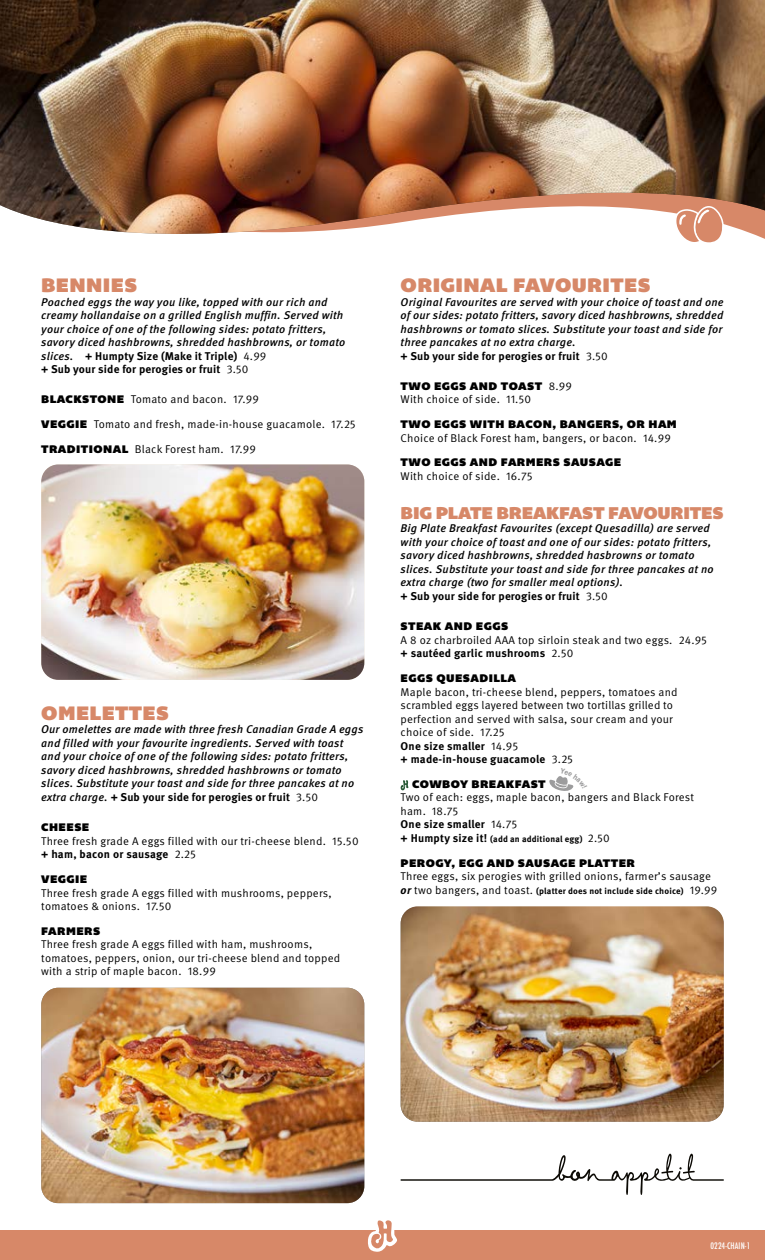
<style>
.page{position:relative;width:765px;height:1260px;background:#fff}
.page>*{position:absolute;margin:0;border:0;box-sizing:border-box;transform-origin:0 0}
.t1{font:20px "Bemio";letter-spacing:.02em;color:#d78868}
.t2{font:17.5px "Bemio";letter-spacing:-.01em;color:#d78868}
.t3{font:italic 500 11.25px/13.5px "Meta Pro";letter-spacing:.02em;color:#000}
.t4{font:11.25px/13.5px "Meta Pro Norm";letter-spacing:.02em;color:#000}
.t5{font:11.25px "Bemio";letter-spacing:.04em;color:#000}
.t6{font:700 11.25px/13.5px "Meta Pro";letter-spacing:.02em;color:#000}
.t7{font:700 8.75px "Meta Pro";letter-spacing:.02em;color:#000}
.t8{font:500 condensed 8.75px "Futura";letter-spacing:.02em;color:#fff}
.s1{font-weight:700;font-style:normal}
.s2{font-family:"Meta Pro Norm";font-weight:400;font-style:normal}
.s3{font-family:"Bemio"}
.s4{font-family:"Meta Pro Norm";font-weight:400}
.s5{font-family:"Meta Pro Norm"}
.s6{font-size:11.25px}
.s7{font-family:"Meta Pro Norm";font-weight:400;font-size:11.25px}
.s8{font-style:italic;font-size:11.25px}
</style>
<div class="page">
<div style="left:0;top:1230px;width:765px;height:30px;background:#d78868"></div>
<img style="left:0;top:0;width:765px;height:235px">
<svg style="left:674px;top:205px;width:51px;height:38px"></svg>
<svg style="left:368px;top:1220px;width:29px;height:32px"></svg>
<img style="left:41px;top:464px;width:323px;height:216px">
<img style="left:41px;top:988px;width:323px;height:215px">
<svg style="left:401px;top:780px;width:8px;height:10px"></svg>
<img style="left:401px;top:906px;width:323px;height:216px">
<svg style="left:401px;top:1154px;width:323px;height:41px"></svg>
<svg style="left:549px;top:776px;width:25px;height:15px"></svg>
<h1 class="t1" style="left:41px;top:269px;width:97px">BENNIES</h1>
<p class="t3" style="left:41px;top:294px;width:306px">Poached eggs the way you like, topped with our rich and creamy hollandaise on a grilled English muffin. Served with your choice of one of the following sides: potato fritters, savory diced hashbrowns, shredded hashbrowns, or tomato slices. <span class="s1">+ Humpty Size (Make it Triple)</span> <span class="s2">4.99<br></span><span class="s1">+ Sub your side for perogies or fruit</span> <span class="s2">3.50</span></p>
<p class="t4" style="left:41px;top:386px;width:316px;line-height:24.8px"><span class="s3">BLACKSTONE</span> Tomato and bacon. 17.99<br><span class="s3">VEGGIE</span> Tomato and fresh, made-in-house guacamole. 17.25<br><span class="s3">TRADITIONAL</span> Black Forest ham. 17.99</p>
<h1 class="t1" style="left:41px;top:697px;width:129px">OMELETTES</h1>
<p class="t3" style="left:41px;top:722px;width:324px">Our omelettes are made with three fresh Canadian Grade A eggs and filled with your favourite ingredients. Served with toast and your choice of one of the following sides: potato fritters, savory diced hashbrowns, shredded hashbrowns or tomato slices. Substitute your toast and side for three pancakes at no extra charge. <span class="s1">+ Sub your side for perogies or fruit</span> <span class="s2">3.50</span></p>
<p class="t5" style="left:41px;top:818px;width:50px">CHEESE</p>
<p class="t4" style="left:41px;top:833px;width:319px">Three fresh grade A eggs filled with our tri-cheese blend. 15.50</p>
<p class="t6" style="left:41px;top:847px;width:156px">+ ham, bacon or sausage <span class="s4">2.25</span></p>
<p class="t5" style="left:41px;top:870px;width:48px">VEGGIE</p>
<p class="t4" style="left:41px;top:885px;width:292px">Three fresh grade A eggs filled with mushrooms, peppers, tomatoes &amp; onions. 17.50</p>
<p class="t5" style="left:41px;top:922px;width:60px">FARMERS</p>
<p class="t4" style="left:41px;top:937px;width:301px">Three fresh grade A eggs filled with ham, mushrooms, tomatoes, peppers, onion, our tri-cheese blend and topped with a strip of maple bacon. 18.99</p>
<h1 class="t1" style="left:401px;top:269px;width:251px">ORIGINAL FAVOURITES</h1>
<p class="t3" style="left:401px;top:294px;width:325px">Original Favourites are served with your choice of toast and one of our sides: potato fritters, savory diced hashbrowns, shredded hashbrowns or tomato slices. Substitute your toast and side for three pancakes at no extra charge.<br><span class="s1">+ Sub your side for perogies or fruit</span> <span class="s2">3.50</span></p>
<p class="t5" style="left:401px;top:377px;width:173px">TWO EGGS AND TOAST <span class="s5">8.99</span></p>
<p class="t4" style="left:401px;top:392px;width:132px">With choice of side. 11.50</p>
<p class="t5" style="left:401px;top:415px;width:278px">TWO EGGS WITH BACON, BANGERS, OR HAM</p>
<p class="t4" style="left:401px;top:430px;width:272px">Choice of Black Forest ham, bangers, or bacon. 14.99</p>
<p class="t5" style="left:401px;top:454px;width:222px">TWO EGGS AND FARMERS SAUSAGE</p>
<p class="t4" style="left:401px;top:469px;width:133px">With choice of side. 16.75</p>
<h2 class="t2" style="left:401px;top:499px;width:325px">BIG PLATE BREAKFAST FAVOURITES</h2>
<p class="t3" style="left:401px;top:521px;width:315px">Big Plate Breakfast Favourites (except Quesadilla) are served with your choice of toast and one of our sides: potato fritters, savory diced hashbrowns, shredded hasbrowns or tomato slices. Substitute your toast and side for three pancakes at no extra charge (two for smaller meal options).<br><span class="s1">+ Sub your side for perogies or fruit</span> <span class="s2">3.50</span></p>
<p class="t5" style="left:401px;top:618px;width:109px">STEAK AND EGGS</p>
<p class="t4" style="left:401px;top:632px;width:308px">A 8 oz charbroiled AAA top sirloin steak and two eggs. 24.95</p>
<p class="t6" style="left:401px;top:646px;width:174px">+ sautéed garlic mushrooms <span class="s4">2.50</span></p>
<p class="t5" style="left:401px;top:669px;width:117px">EGGS QUESADILLA</p>
<p class="t4" style="left:401px;top:684px;width:278px">Maple bacon, tri-cheese blend, peppers, tomatoes and scrambled eggs layered between two tortillas grilled to perfection and served with salsa, sour cream and your choice of side. 17.25</p>
<p class="t6" style="left:401px;top:738px;width:174px">One size smaller <span class="s4">14.95<br></span>+ made-in-house guacamole <span class="s4">3.25</span></p>
<p class="t5" style="left:412px;top:775px;width:135px">COWBOY BREAKFAST</p>
<p class="t4" style="left:401px;top:790px;width:295px">Two of each: eggs, maple bacon, bangers and Black Forest ham. 18.75</p>
<p class="t6" style="left:401px;top:817px;width:118px">One size smaller <span class="s4">14.75</span></p>
<p class="t7" style="left:401px;top:832px;width:211px"><span class="s6">+ Humpty size it!</span> (add an additional egg) <span class="s7">2.50</span></p>
<p class="t5" style="left:401px;top:854px;width:236px">PEROGY, EGG AND SAUSAGE PLATTER</p>
<p class="t4" style="left:401px;top:869px;width:312px">Three eggs, six perogies with grilled onions, farmer’s sausage</p>
<p class="t7" style="left:401px;top:884px;width:318px"><span class="s8">or</span> <span class="s7">two bangers, and toast.</span> (platter does not include side choice) <span class="s7">19.99</span></p>
<p class="t8" style="left:710px;top:1240px;width:41px">0224-CHAIN-1</p>
</div>
